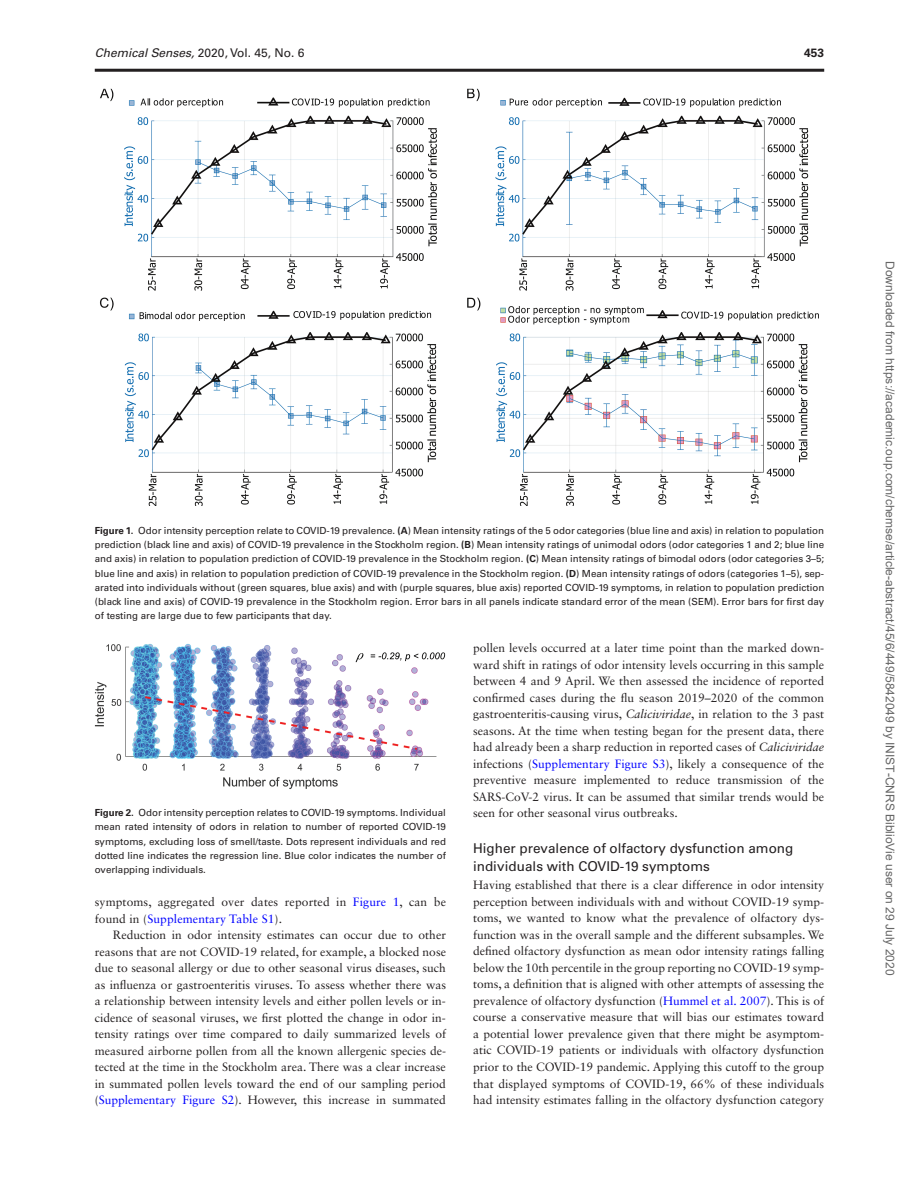
<style>
.page{position:relative;width:919px;height:1187px;background:#fff}
.page>*{position:absolute;margin:0;border:0;box-sizing:border-box;transform-origin:0 0}
.t1{font:13.5px/18px "Univers LT Std";color:#231f20}
.t2{font:12px/16.5px "Sabon LT Std";color:#231f20;text-align:justify}
.t3{font:12px "Arial";color:#666}
.t4{font:12px "Univers LT Std";color:#231f20}
.t5{font:700 12px "Univers LT Std";color:#231f20}
.t6{font:9.75px/14.2px "Univers LT Std";color:#231f20;text-align:justify}
.s1{font-style:italic}
.s2{font-weight:700}
.s3{color:#00f}
</style>
<div class="page">
<img style="left:100px;top:88px;width:719px;height:418px">
<img style="left:95px;top:643px;width:351px;height:146px">
<hr style="left:95px;top:69px;width:729px;height:3px;background:#231f20">
<p class="t4" style="left:95px;top:45px;width:211px"><span class="s1">Chemical Senses,</span> 2020, Vol. 45, No. 6</p>
<p class="t5" style="left:804px;top:45px;width:22px">453</p>
<p class="t6" style="left:95px;top:523px;width:731px"><span class="s2">Figure 1.</span> Odor intensity perception relate to COVID-19 prevalence. <span class="s2">(A</span>) Mean intensity ratings of the 5 odor categories (blue line and axis) in relation to population prediction (black line and axis) of COVID-19 prevalence in the Stockholm region. <span class="s2">(B</span>) Mean intensity ratings of unimodal odors (odor categories 1 and 2; blue line and axis) in relation to population prediction of COVID-19 prevalence in the Stockholm region. <span class="s2">(C</span>) Mean intensity ratings of bimodal odors (odor categories 3–5; blue line and axis) in relation to population prediction of COVID-19 prevalence in the Stockholm region. <span class="s2">(D</span>) Mean intensity ratings of odors (categories 1–5), sep&shy;arated into individuals without (green squares, blue axis) and with (purple squares, blue axis) reported COVID-19 symptoms, in relation to population prediction (black line and axis) of COVID-19 prevalence in the Stockholm region. Error bars in all panels indicate standard error of the mean (SEM). Error bars for first day of testing are large due to few participants that day.</p>
<p class="t6" style="left:95px;top:805px;width:353px"><span class="s2">Figure 2.</span> Odor intensity perception relates to COVID-19 symptoms. Individual mean rated intensity of odors in relation to number of reported COVID-19 symptoms, excluding loss of smell/taste. Dots represent individuals and red dotted line indicates the regression line. Blue color indicates the number of overlapping individuals.</p>
<p class="t2" style="left:95px;top:893px;width:353px">symptoms, aggregated over dates reported in <span class="s3">Figure 1</span>, can be found in (<span class="s3">Supplementary Table S1</span>).</p>
<p class="t2" style="left:95px;top:926px;width:353px;text-indent:18px">Reduction in odor intensity estimates can occur due to other reasons that are not COVID-19 related, for example, a blocked nose due to seasonal allergy or due to other seasonal virus diseases, such as influenza or gastroenteritis viruses. To assess whether there was a relationship between intensity levels and either pollen levels or in&shy;cidence of seasonal viruses, we first plotted the change in odor in&shy;tensity ratings over time compared to daily summarized levels of measured airborne pollen from all the known allergenic species de&shy;tected at the time in the Stockholm area. There was a clear increase in summated pollen levels toward the end of our sampling period (<span class="s3">Supplementary Figure S2</span>). However, this increase in summated</p>
<p class="t2" style="left:473px;top:639px;width:353px">pollen levels occurred at a later time point than the marked down&shy;ward shift in ratings of odor intensity levels occurring in this sample between 4 and 9 April. We then assessed the incidence of reported confirmed cases during the flu season 2019–2020 of the common gastroenteritis-causing virus, <span class="s1">Caliciviridae</span>, in relation to the 3 past seasons. At the time when testing began for the present data, there had already been a sharp reduction in reported cases of <span class="s1">Caliciviridae </span>infections (<span class="s3">Supplementary Figure S3</span>), likely a consequence of the preventive measure implemented to reduce transmission of the SARS-CoV-2 virus. It can be assumed that similar trends would be seen for other seasonal virus outbreaks.</p>
<p class="t1" style="left:473px;top:839px;width:322px">Higher prevalence of olfactory dysfunction among individuals with COVID-19 symptoms</p>
<p class="t2" style="left:473px;top:876px;width:353px">Having established that there is a clear difference in odor intensity perception between individuals with and without COVID-19 symp&shy;toms, we wanted to know what the prevalence of olfactory dys&shy;function was in the overall sample and the different subsamples. We defined olfactory dysfunction as mean odor intensity ratings falling below the 10th percentile in the group reporting no COVID-19 symp&shy;toms, a definition that is aligned with other attempts of assessing the prevalence of olfactory dysfunction (<span class="s3">Hummel et al. 2007</span>). This is of course a conservative measure that will bias our estimates toward a potential lower prevalence given that there might be asymptom&shy;atic COVID-19 patients or individuals with olfactory dysfunction prior to the COVID-19 pandemic. Applying this cutoff to the group that displayed symptoms of COVID-19, 66% of these individuals had intensity estimates falling in the olfactory dysfunction category</p>
<p class="t3" style="left:894px;top:261px;width:715px;rotate:90deg">Downloaded from https://academic.oup.com/chemse/article-abstract/45/6/449/5842049 by INIST-CNRS BiblioVie user on 29 July 2020</p>
</div>
